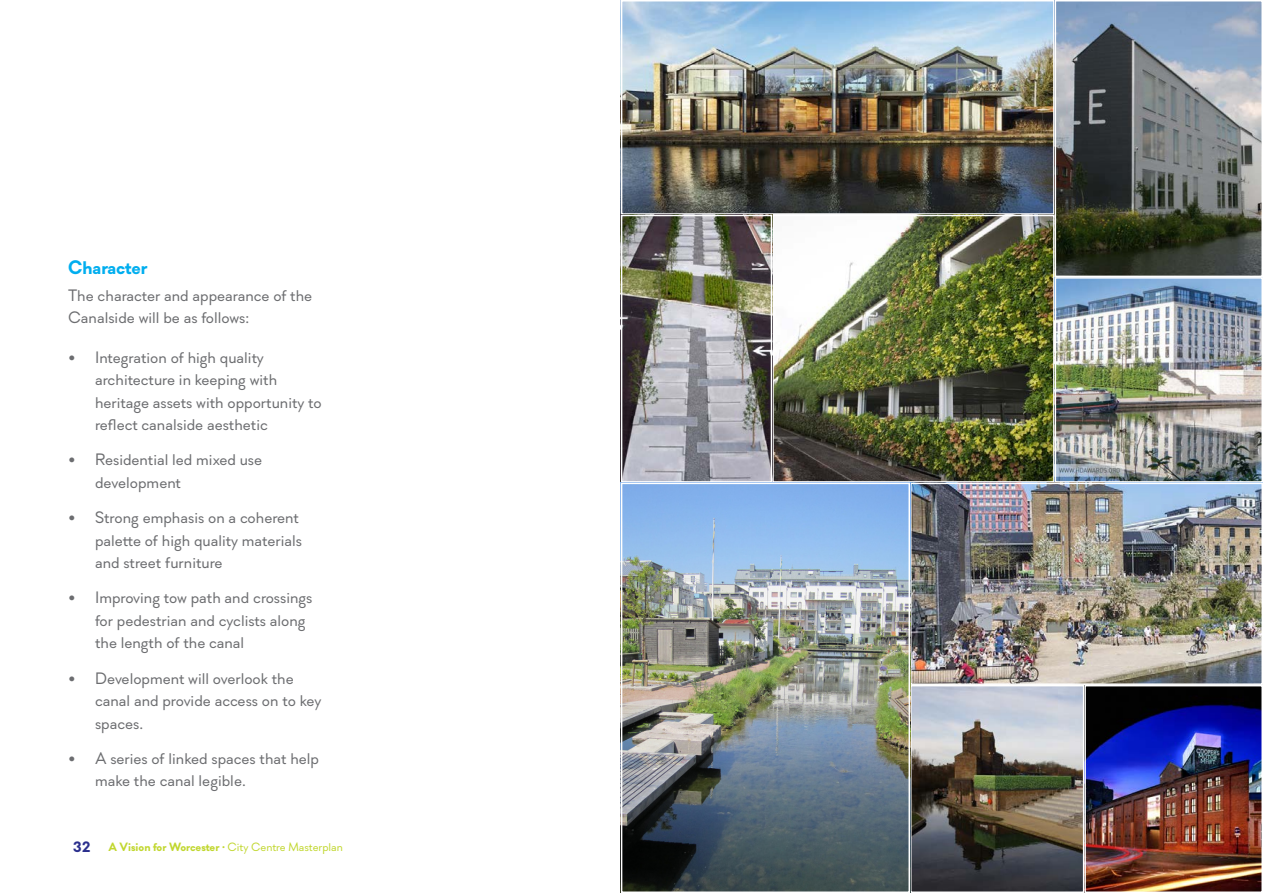
<style>
.page{position:relative;width:1263px;height:893px;background:#fff}
.page>*{position:absolute;margin:0;border:0;box-sizing:border-box;transform-origin:0 0}
.t1{font:700 19.5px "Soin Sans Pro";color:#00aeef}
.BODY_TEXT{font:16.5px/22.5px "Soin Sans Pro";color:#6c6d70}
.t2{font:700 15px "Soin Sans Pro";color:#2b2f8d}
.t3{font:700 12px "Soin Sans Pro";color:#c1d72f}
.s1{font-weight:400}
</style>
<div class="page">
<img style="left:623px;top:2px;width:638px;height:889px">
<div style="left:621px;top:0;width:433px;height:215px;border:1px solid #fff"></div>
<div style="left:1054px;top:0;width:209px;height:277px;border:1px solid #fff"></div>
<div style="left:772px;top:215px;width:282px;height:268px;border:1px solid #fff"></div>
<div style="left:621px;top:215px;width:151px;height:268px;border:1px solid #fff"></div>
<div style="left:1054px;top:277px;width:209px;height:206px;border:1px solid #fff"></div>
<div style="left:910px;top:685px;width:174px;height:208px;border:1px solid #fff"></div>
<div style="left:1084px;top:685px;width:179px;height:208px;border:1px solid #fff"></div>
<div style="left:910px;top:483px;width:353px;height:202px;border:1px solid #fff"></div>
<div style="left:621px;top:483px;width:289px;height:410px;border:1px solid #fff"></div>
<p class="t1" style="left:68px;top:255px;width:81px">Character</p>
<p class="BODY_TEXT" style="left:68px;top:284px;width:246px">The character and appearance of the<br>Canalside will be as follows:</p>
<p class="BODY_TEXT" style="left:95px;top:346px;width:228px;text-indent:-27px">• Integration of high quality architecture in keeping with heritage assets with opportunity to reflect canalside aesthetic</p>
<p class="BODY_TEXT" style="left:95px;top:449px;width:168px;text-indent:-27px">• Residential led mixed use development</p>
<p class="BODY_TEXT" style="left:95px;top:507px;width:209px;text-indent:-27px">• Strong emphasis on a coherent palette of high quality materials and street furniture</p>
<p class="BODY_TEXT" style="left:95px;top:587px;width:219px;text-indent:-27px">• Improving tow path and crossings for pedestrian and cyclists along the length of the canal</p>
<p class="BODY_TEXT" style="left:95px;top:667px;width:228px;text-indent:-27px">• Development will overlook the canal and provide access on to key spaces.</p>
<p class="BODY_TEXT" style="left:95px;top:748px;width:226px;text-indent:-27px">• A series of linked spaces that help make the canal legible.</p>
<p class="t2" style="left:73px;top:838px;width:19px">32</p>
<p class="t3" style="left:108px;top:839px;width:236px">A Vision for Worcester . <span class="s1">City Centre Masterplan</span></p>
</div>
